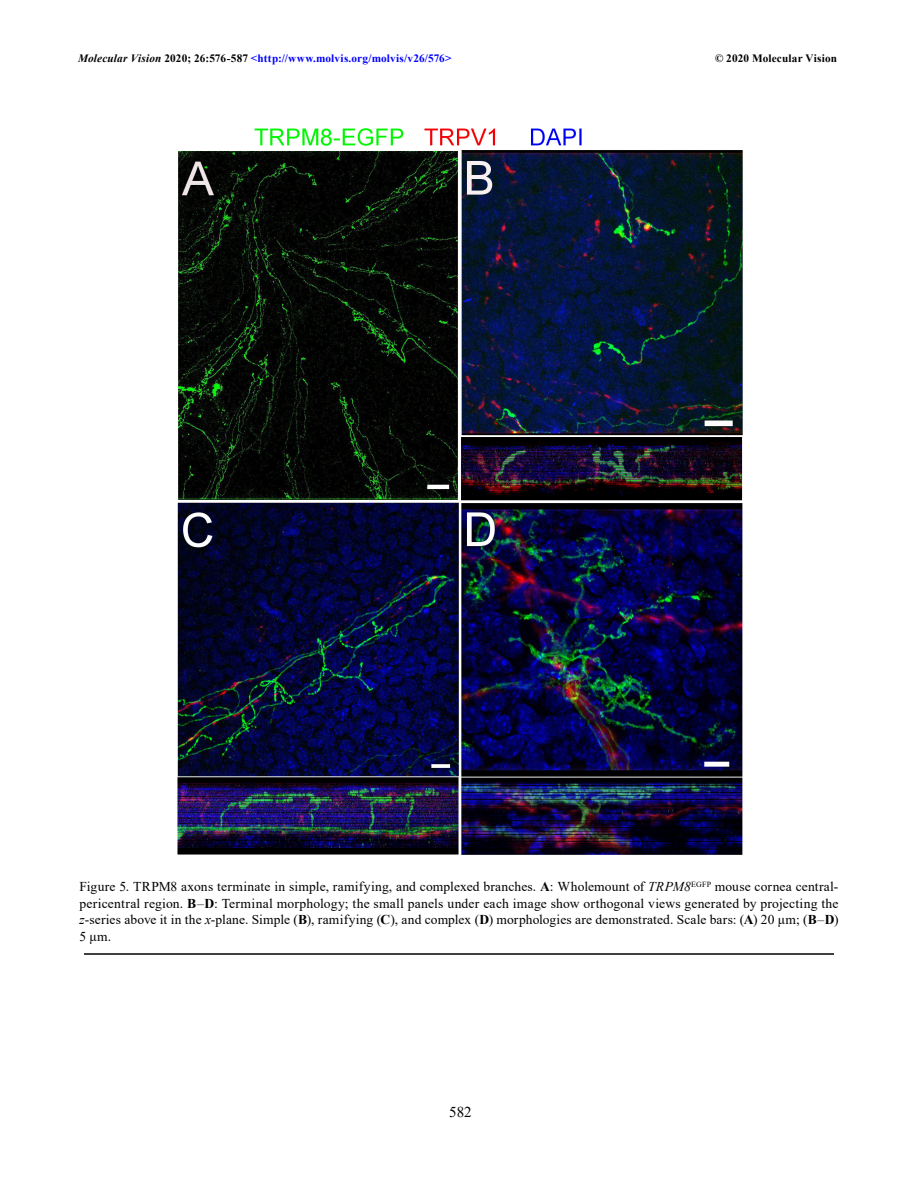
<style>
.page{position:relative;width:918px;height:1188px;background:#fff}
.page>*{position:absolute;margin:0;border:0;box-sizing:border-box;transform-origin:0 0}
.Folio{font:15px "Times New Roman";color:#000}
.Fig_Caption{font:13.5px/16.5px "Times New Roman";letter-spacing:.005em;color:#000;text-align:justify}
.Header_Align_Left{font:700 11.25px "Times New Roman";letter-spacing:.015em;color:#00f}
.Header_Align_Right{font:700 11.25px "Times New Roman";letter-spacing:.015em;color:#000}
.s1{font-style:italic;color:#000}
.s2{color:#000}
.s3{font-weight:700}
.s4{font-style:italic}
</style>
<div class="page">
<img style="left:177px;top:128px;width:566px;height:727px">
<hr style="left:84px;top:953px;width:750px;height:2px;background:#000">
<p class="Header_Align_Left" style="left:78px;top:50px;width:375px"><span class="s1">Molecular Vision</span> <span class="s2">2020; 26:576-587</span> &lt;http://www.molvis.org/molvis/v26/576&gt;</p>
<p class="Header_Align_Right" style="left:715px;top:50px;width:123px">© 2020 Molecular Vision</p>
<p class="Fig_Caption" style="left:79px;top:878px;width:761px">Figure 5. TRPM8 axons terminate in simple, ramifying, and complexed branches. <span class="s3">A</span>: Wholemount of <span class="s4">TRPM8</span><sup>EGFP</sup> mouse cornea central&shy;pericentral region. <span class="s3">B</span>–<span class="s3">D</span>: Terminal morphology; the small panels under each image show orthogonal views generated by projecting the <span class="s4">z</span>-series above it in the <span class="s4">x</span>-plane. Simple (<span class="s3">B</span>), ramifying (<span class="s3">C</span>), and complex (<span class="s3">D</span>) morphologies are demonstrated. Scale bars: (<span class="s3">A</span>) 20 μm; (<span class="s3">B</span>–<span class="s3">D</span>)<br>5 μm.</p>
<p class="Folio" style="left:449px;top:1102px;width:24px">582</p>
</div>
